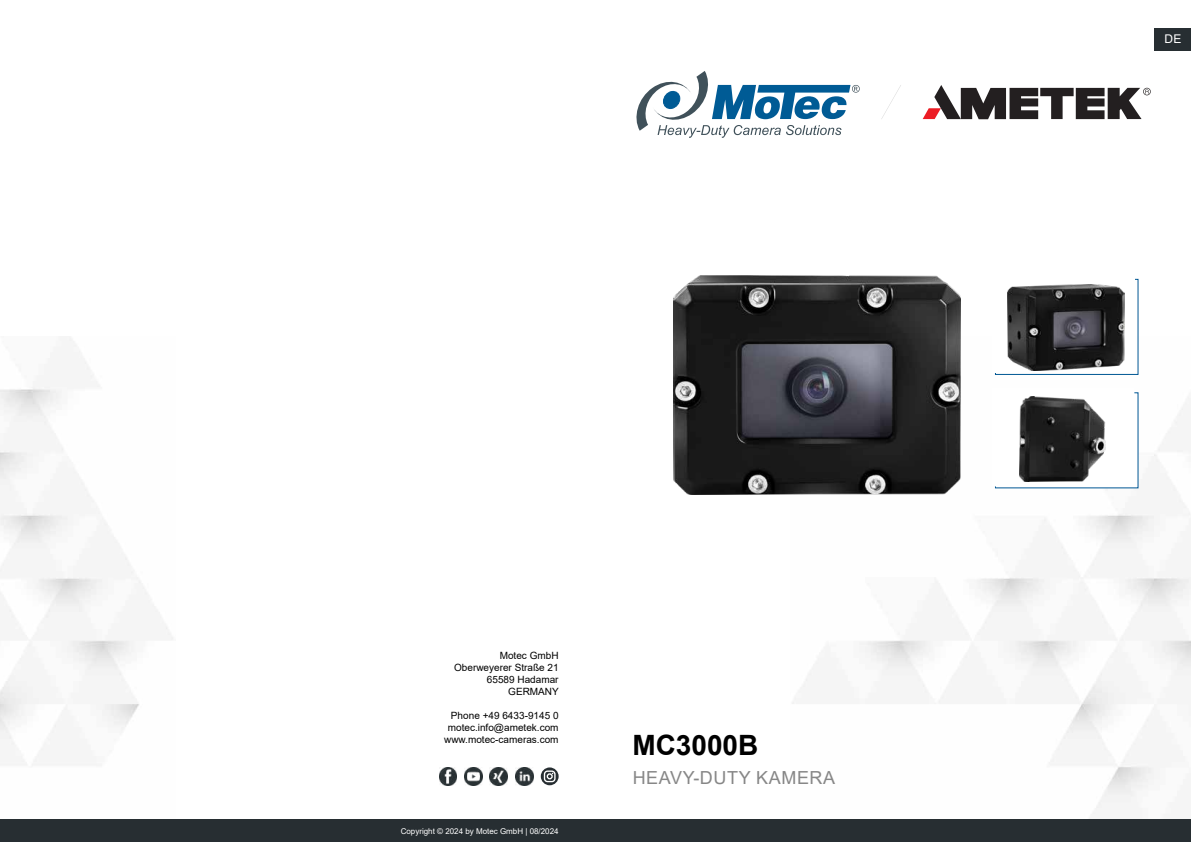
<style>
.page{position:relative;width:1191px;height:842px;background:#fff}
.page>*{position:absolute;margin:0;border:0;box-sizing:border-box;transform-origin:0 0}
.t1{font:700 28px "Arial";color:#000}
.t2{font:18px "Arial";letter-spacing:.035em;color:#878787}
.t3{font:12px "Arial";color:#fff}
.t4{font:10px/12px "Arial";color:#000;text-align:right}
.t5{font:8px "Arial";color:#fff}
</style>
<div class="page">
<div style="left:1155px;top:28px;width:36px;height:23px;background:#272e32"></div>
<img style="left:790px;top:336px;width:401px;height:483px">
<img style="left:673px;top:276px;width:287px;height:218px">
<div style="left:0;top:819px;width:604px;height:23px;background:#272e32"></div>
<img style="left:439px;top:767px;width:18px;height:18px">
<img style="left:464px;top:767px;width:18px;height:18px">
<img style="left:490px;top:767px;width:18px;height:18px">
<img style="left:515px;top:767px;width:18px;height:18px">
<svg style="left:541px;top:767px;width:17px;height:18px"></svg>
<div style="left:544px;top:770px;width:11px;height:12px;border:1px solid #fff;border-radius:3px"></div>
<div style="left:546px;top:773px;width:7px;height:6px;border:1px solid #fff;border-radius:50%"></div>
<div style="left:587px;top:819px;width:604px;height:23px;background:#272e32"></div>
<div style="left:995px;top:393px;width:143px;height:95px;background:#fff"></div>
<svg style="left:991px;top:388px;width:143px;height:98px"></svg>
<img style="left:1019px;top:396px;width:86px;height:86px">
<svg style="left:922px;top:85px;width:228px;height:34px"></svg>
<svg style="left:636px;top:71px;width:223px;height:67px"></svg>
<svg style="left:881px;top:85px;width:20px;height:34px"></svg>
<div style="left:991px;top:266px;width:143px;height:107px;background:#fff"></div>
<img style="left:1007px;top:284px;width:117px;height:87px">
<p class="t4" style="left:454px;top:650px;width:106px">Motec GmbH<br>Oberweyerer Straße 21<br>65589 Hadamar<br>GERMANY</p>
<p class="t4" style="left:444px;top:710px;width:116px">Phone +49 6433-9145 0 motec.info@ametek.com www.motec-cameras.com</p>
<p class="t5" style="left:401px;top:825px;width:159px">Copyright © 2024 by Motec GmbH | 08/2024</p>
<h1 class="t1" style="left:632px;top:726px;width:128px">MC3000B</h1>
<h2 class="t2" style="left:632px;top:765px;width:204px">HEAVY-DUTY KAMERA</h2>
<p class="t3" style="left:1164px;top:31px;width:19px">DE</p>
</div>
